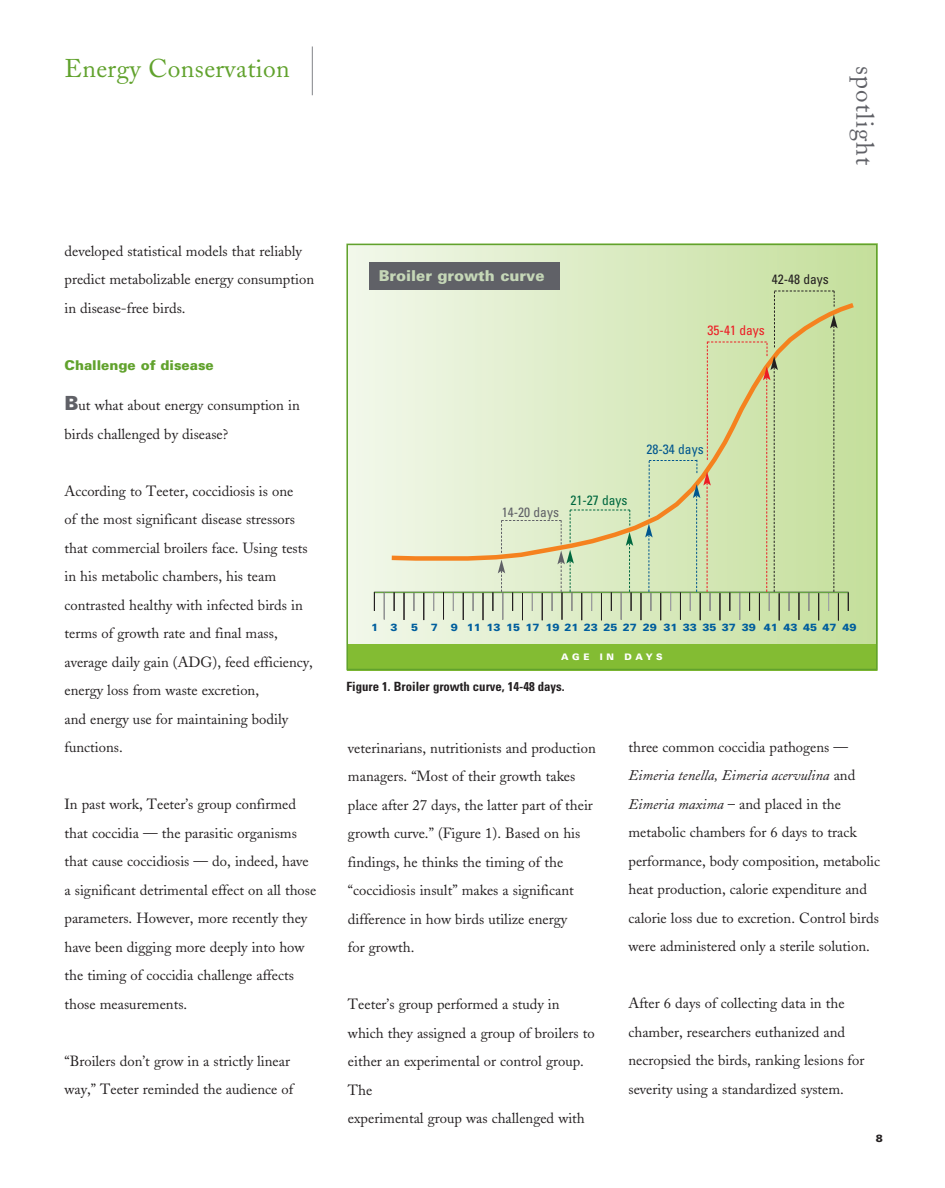
<style>
.page{position:relative;width:945px;height:1188px;background:#fff}
.page>*{position:absolute;margin:0;border:0;box-sizing:border-box;transform-origin:0 0}
.t1{font:25.5px "Adobe Caslon";letter-spacing:.015em;color:#61a22d}
.t2{font:25.2px "Adobe Caslon";letter-spacing:.05em;color:#606167}
.t3{font:900 15px "Univers";color:#c5d7b7}
.t4{font:14.7px/28.5px "Adobe Caslon";color:#231f20}
.t5{font:900 13.5px "Univers";color:#61a22d}
.t6{font:condensed 13.5px "Univers";color:#606167}
.t7{font:condensed 13.5px "Univers";color:#00683f}
.t8{font:condensed 13.5px "Univers";color:#00568e}
.t9{font:condensed 13.5px "Univers";color:#231f20}
.t10{font:condensed 13.5px "Univers";color:#ed1c24}
.t11{font:700 condensed 12.75px "Univers";color:#231f20}
.t12{font:900 10.5px "Univers";color:#005e9d}
.t13{font:900 10.5px "Univers";color:#231f20}
.t14{font:900 9px "Univers";letter-spacing:.4em;color:#fff}
.s1{font-family:"Univers";font-weight:900;font-size:19.5px;color:#606167}
.s2{font-style:italic}
</style>
<div class="page">
<hr style="left:312px;top:46px;width:1px;height:49px;background:#828388">
<div style="left:346px;top:243px;width:531px;height:427px;background:linear-gradient(to right,#f0f5e9,#c5df9b)"></div>
<hr style="left:374px;top:592px;width:475px;height:1px;background:#636466">
<svg style="left:374px;top:592px;width:1px;height:19px"></svg>
<svg style="left:384px;top:592px;width:1px;height:27px"></svg>
<svg style="left:394px;top:592px;width:1px;height:19px"></svg>
<svg style="left:404px;top:593px;width:1px;height:27px"></svg>
<svg style="left:414px;top:593px;width:1px;height:18px"></svg>
<svg style="left:424px;top:593px;width:1px;height:27px"></svg>
<svg style="left:433px;top:592px;width:1px;height:19px"></svg>
<svg style="left:443px;top:592px;width:1px;height:28px"></svg>
<svg style="left:453px;top:592px;width:1px;height:19px"></svg>
<svg style="left:463px;top:593px;width:1px;height:27px"></svg>
<svg style="left:473px;top:593px;width:1px;height:18px"></svg>
<svg style="left:483px;top:593px;width:1px;height:27px"></svg>
<svg style="left:848px;top:593px;width:1px;height:18px"></svg>
<svg style="left:387px;top:299px;width:472px;height:264px;background:#e1edcc"></svg>
<svg style="left:493px;top:510px;width:140px;height:110px;background:#d5dfba"></svg>
<svg style="left:641px;top:291px;width:198px;height:330px;background:#cddea9"></svg>
<div style="left:369px;top:262px;width:191px;height:28px;background:#606167"></div>
<div style="left:348px;top:644px;width:529px;height:26px;background:#83bc33"></div>
<div style="left:346px;top:244px;width:532px;height:426px;border:2px solid #61a22d"></div>
<h1 class="t1" style="left:64px;top:58px;width:227px">Energy Conservation</h1>
<h2 class="t2" style="left:875px;top:66px;width:101px;rotate:90deg">spotlight</h2>
<p class="t4" style="left:64px;top:238px;width:251px">developed statistical models that reliably predict metabolizable energy consumption in disease-free birds.</p>
<p class="t5" style="left:64px;top:360px;width:151px">Challenge of disease</p>
<p class="t4" style="left:64px;top:393px;width:237px"><span class="s1">B</span>ut what about energy consumption in birds challenged by disease?</p>
<p class="t4" style="left:64px;top:478px;width:250px">According to Teeter, coccidiosis is one<br>of the most significant disease stressors that commercial broilers face. Using tests in his metabolic chambers, his team contrasted healthy with infected birds in terms of growth rate and final mass, average daily gain (ADG), feed efficiency, energy loss from waste excretion,<br>and energy use for maintaining bodily functions.</p>
<p class="t4" style="left:64px;top:792px;width:253px">In past work, Teeter’s group confirmed that coccidia — the parasitic organisms that cause coccidiosis — do, indeed, have a significant detrimental effect on all those parameters. However, more recently they have been digging more deeply into how the timing of coccidia challenge affects those measurements.</p>
<p class="t4" style="left:64px;top:1048px;width:230px">“Broilers don’t grow in a strictly linear way,” Teeter reminded the audience of</p>
<p class="t3" style="left:379px;top:270px;width:167px">Broiler growth curve</p>
<p class="t9" style="left:772px;top:274px;width:59px">42-48 days</p>
<p class="t10" style="left:708px;top:326px;width:59px">35-41 days</p>
<p class="t6" style="left:502px;top:507px;width:59px">14-20 days</p>
<p class="t7" style="left:570px;top:495px;width:59px">21-27 days</p>
<p class="t8" style="left:646px;top:444px;width:59px">28-34 days</p>
<p class="t12" style="left:371px;top:623px;width:28px">1 3</p>
<p class="t12" style="left:411px;top:623px;width:447px">5 7 9 11131517192123252729 3133353739 4143454749</p>
<p class="t14" style="left:561px;top:653px;width:103px">AGE IN DAYS</p>
<p class="t11" style="left:346px;top:682px;width:220px">Figure 1. Broiler growth curve, 14-48 days.</p>
<p class="t4" style="left:348px;top:735px;width:249px">veterinarians, nutritionists and production managers. “Most of their growth takes place after 27 days, the latter part of their growth curve.” (Figure 1). Based on his findings, he thinks the timing of the “coccidiosis insult” makes a significant difference in how birds utilize energy<br>for growth.</p>
<p class="t4" style="left:348px;top:992px;width:248px">Teeter’s group performed a study in which they assigned a group of broilers to either an experimental or control group.<br>The<br>experimental group was challenged with</p>
<p class="t4" style="left:628px;top:734px;width:253px">three common coccidia pathogens — <span class="s2">Eimeria tenella, Eimeria acervulina</span> and <span class="s2">Eimeria maxima</span> – and placed in the metabolic chambers for 6 days to track performance, body composition, metabolic heat production, calorie expenditure and calorie loss due to excretion. Control birds were administered only a sterile solution.</p>
<p class="t4" style="left:628px;top:991px;width:237px">After 6 days of collecting data in the chamber, researchers euthanized and necropsied the birds, ranking lesions for severity using a standardized system.</p>
<p class="t13" style="left:876px;top:1134px;width:9px">8</p>
</div>
